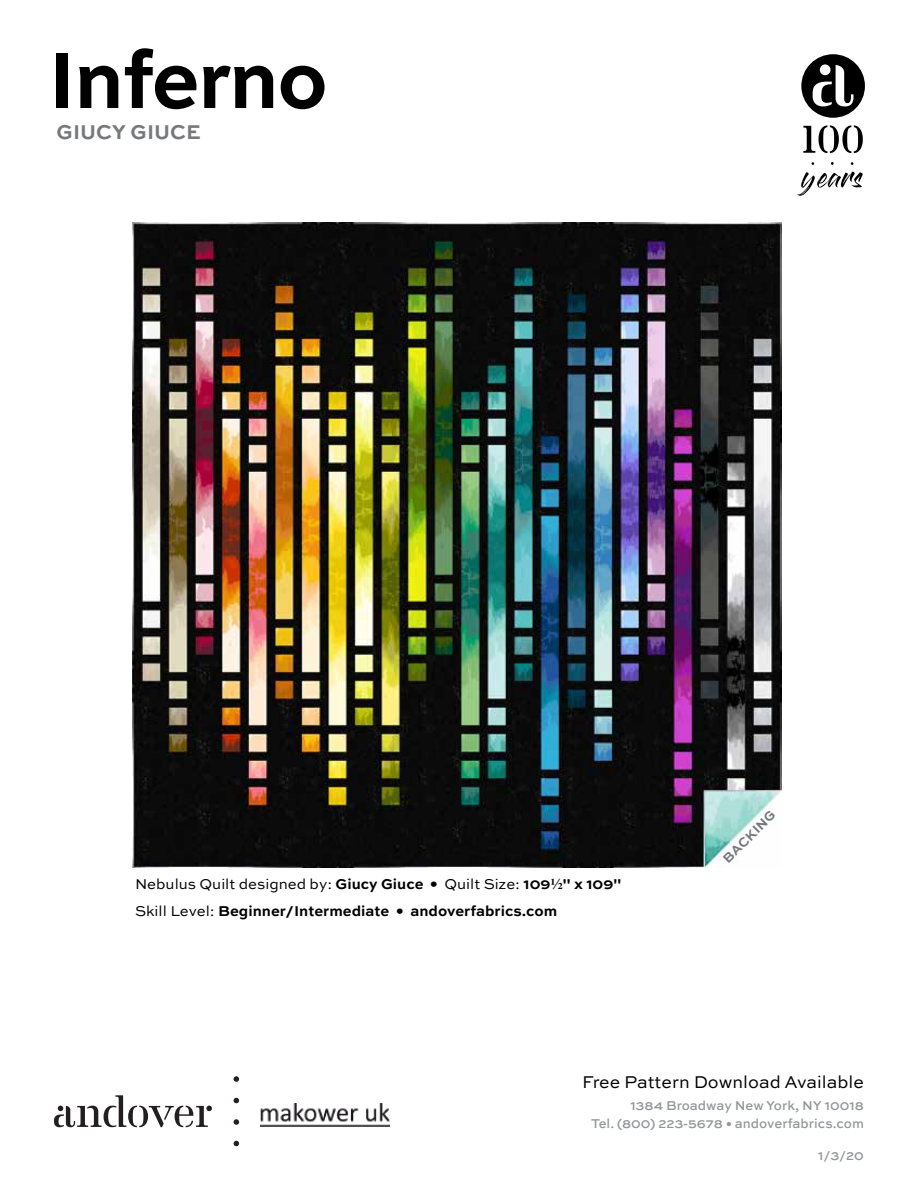
<style>
.page{position:relative;width:919px;height:1188px;background:#fff}
.page>*{position:absolute;margin:0;border:0;box-sizing:border-box;transform-origin:0 0}
.t1{font:700 84px "Sweet Sans";letter-spacing:-.025em;color:#000}
.t2{font:700 21px "Sweet Sans Pro";color:#77787b}
.t3{font:18px "Sweet Sans";color:#000}
.t4{font:700 15px/27px "Sweet Sans Pro";color:#000}
.t5{font:500 13.5px/18px "Sweet Sans Pro";color:#939598;text-align:right}
.t6{font:700 13.5px "Sweet Sans Pro";color:#77787b}
.s1{font-weight:400}
.s2{font-size:16.5px}
.s3{font-family:"Ti Fractions"}
</style>
<div class="page">
<svg style="left:233px;top:1141px;width:6px;height:5px"></svg>
<svg style="left:233px;top:1119px;width:6px;height:6px"></svg>
<svg style="left:233px;top:1098px;width:6px;height:5px"></svg>
<svg style="left:233px;top:1076px;width:6px;height:6px"></svg>
<svg style="left:54px;top:1095px;width:158px;height:32px"></svg>
<img style="left:260px;top:1103px;width:129px;height:24px">
<div style="left:800px;top:54px;width:64px;height:64px;background:#000;border-radius:50%"></div>
<svg style="left:812px;top:65px;width:41px;height:41px"></svg>
<div style="left:819px;top:64px;width:11px;height:11px;background:#fff;border-radius:50%"></div>
<svg style="left:803px;top:125px;width:59px;height:28px"></svg>
<svg style="left:797px;top:172px;width:65px;height:24px"></svg>
<img style="left:133px;top:223px;width:648px;height:645px">
<h1 class="t1" style="left:47px;top:31px;width:282px">Inferno</h1>
<h2 class="t2" style="left:57px;top:116px;width:145px">GIUCY GIUCE</h2>
<p class="t4" style="left:135px;top:870px;width:487px"><span class="s1">Nebulus Quilt designed by:</span> Giucy Giuce <span class="s2">•</span> <span class="s1">Quilt Size:</span> 109<span class="s3">2</span>" x 109"<br><span class="s1">Skill Level:</span> Beginner/Intermediate <span class="s2">•</span> andoverfabrics.com</p>
<p class="t6" style="left:717px;top:853px;width:70px;rotate:-45deg">BACKING</p>
<p class="t3" style="left:581px;top:1071px;width:283px">Free Pattern Download Available</p>
<p class="t5" style="left:590px;top:1096px;width:274px">1384 Broadway New York, NY 10018<br>Tel. (800) 223-5678 • andoverfabrics.com</p>
<p class="t5" style="left:817px;top:1146px;width:47px">1/3/20</p>
</div>
